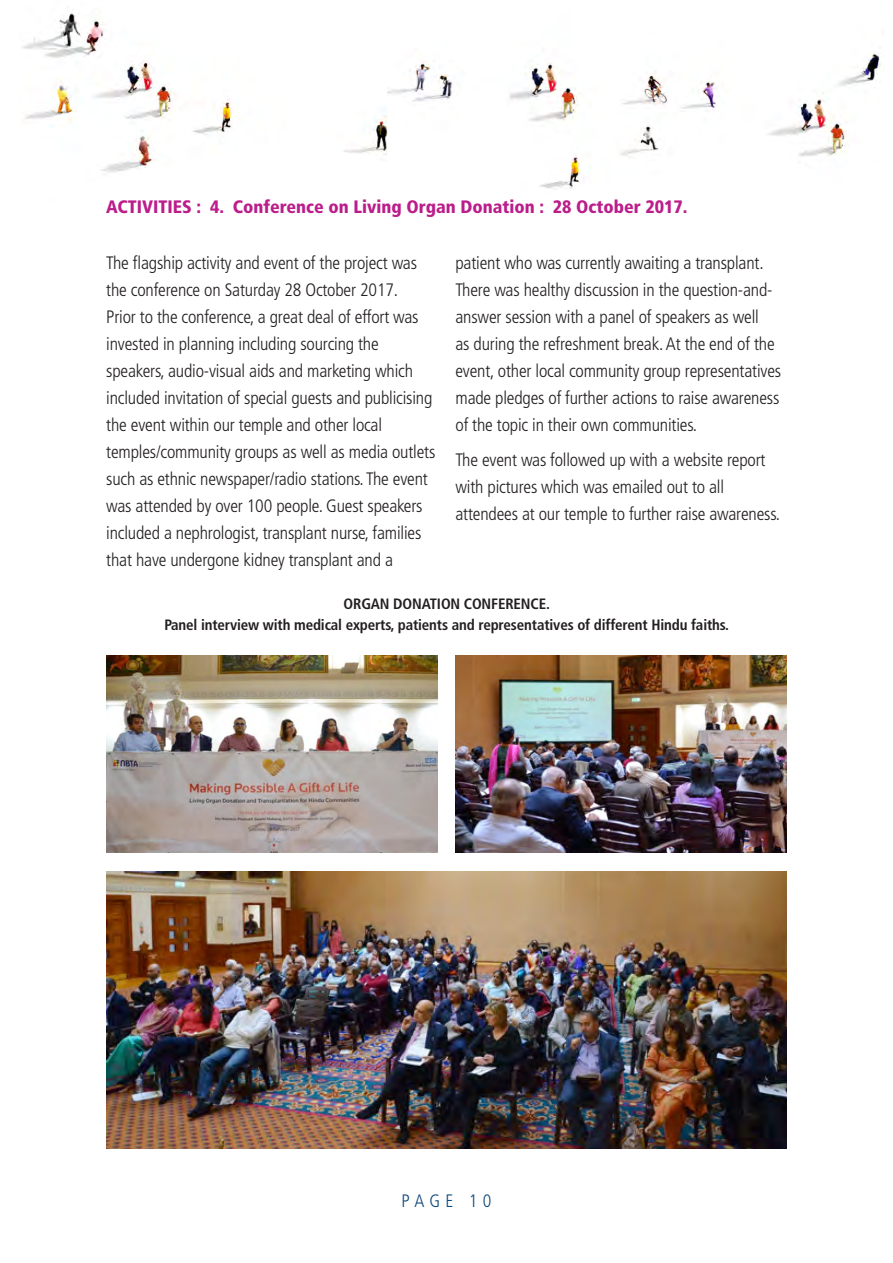
<style>
.page{position:relative;width:893px;height:1263px;background:#fff}
.page>*{position:absolute;margin:0;border:0;box-sizing:border-box;transform-origin:0 0}
.t1{font:300 condensed 18px/27px "Frutiger";letter-spacing:-.01em;color:#231f20}
.t2{font:900 condensed 18px "Frutiger";color:#bb1d8a}
.t3{font:300 condensed 18px "Frutiger";letter-spacing:.29em;color:#0e497b}
.t4{font:700 condensed 15px/21px "Frutiger";letter-spacing:-.01em;color:#231f20;text-align:center}
</style>
<div class="page">
<img style="left:22px;top:13px;width:862px;height:175px">
<img style="left:106px;top:872px;width:681px;height:276px">
<img style="left:106px;top:656px;width:331px;height:197px">
<img style="left:455px;top:656px;width:332px;height:197px">
<p class="t2" style="left:106px;top:196px;width:583px">ACTIVITIES : 4. Conference on Living Organ Donation : 28 October 2017.</p>
<p class="t1" style="left:106px;top:249px;width:331px">The flagship activity and event of the project was the conference on Saturday 28 October 2017.<br>Prior to the conference, a great deal of effort was invested in planning including sourcing the speakers, audio-visual aids and marketing which included invitation of special guests and publicising the event within our temple and other local temples/community groups as well as media outlets such as ethnic newspaper/radio stations. The event was attended by over 100 people. Guest speakers included a nephrologist, transplant nurse, families that have undergone kidney transplant and a</p>
<p class="t1" style="left:455px;top:249px;width:327px">patient who was currently awaiting a transplant.<br>There was healthy discussion in the question-and&shy;answer session with a panel of speakers as well<br>as during the refreshment break. At the end of the event, other local community group representatives made pledges of further actions to raise awareness of the topic in their own communities.</p>
<p class="t1" style="left:455px;top:447px;width:326px">The event was followed up with a website report with pictures which was emailed out to all attendees at our temple to further raise awareness.</p>
<p class="t4" style="left:164px;top:593px;width:566px">ORGAN DONATION CONFERENCE.<br>Panel interview with medical experts, patients and representatives of different Hindu faiths.</p>
<p class="t3" style="left:402px;top:1191px;width:91px">PAGE 10</p>
</div>
